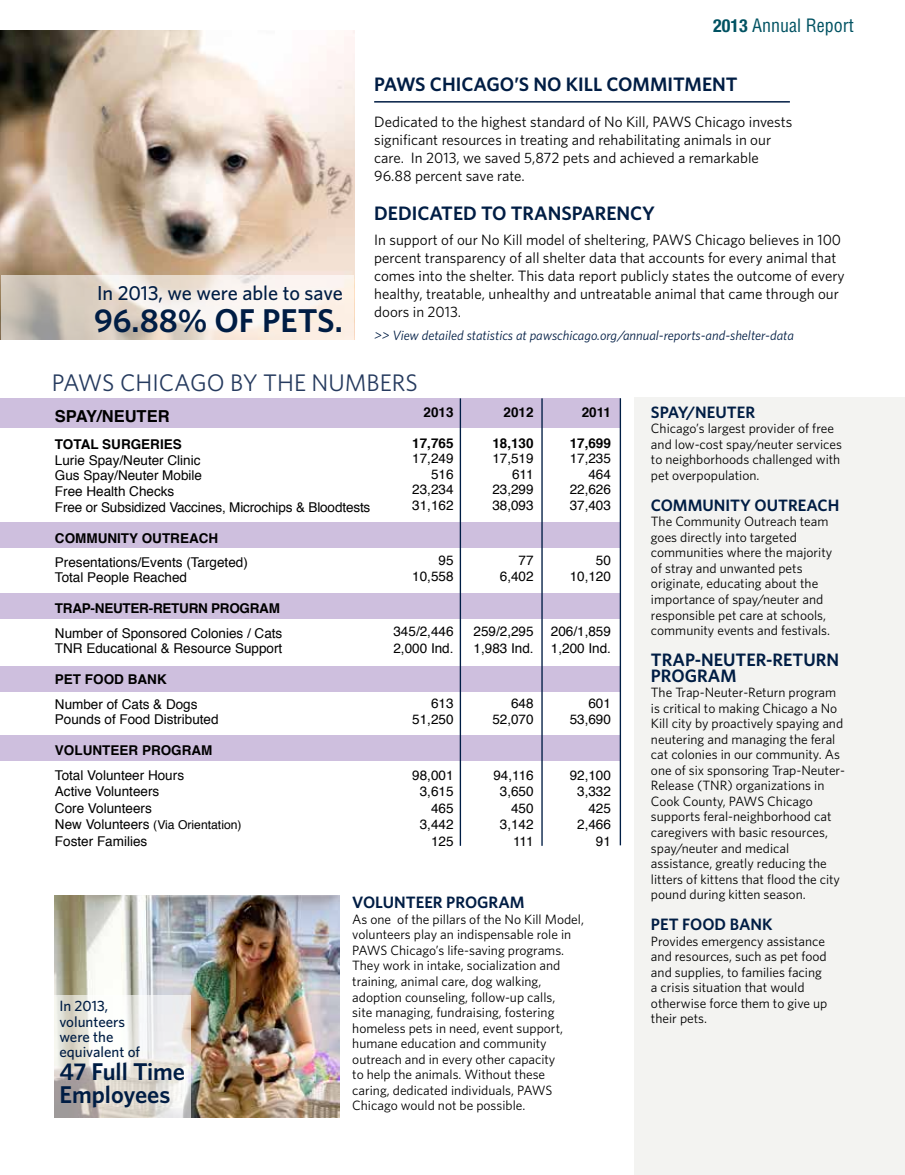
<style>
.page{position:relative;width:905px;height:1175px;background:#fff}
.page>*{position:absolute;margin:0;border:0;box-sizing:border-box;transform-origin:0 0}
.t1{font:600 33px "Whitney";color:#001d44}
.t2{font:600 24.3px/23.2px "Whitney";color:#001d44}
.t3{font:24px "Whitney";color:#253a5e}
.t4{font:500 20.25px "Whitney";color:#001d44}
.t5{font:600 19.5px "Whitney";color:#001d44}
.t6{font:600 18px/15.5px "Whitney";color:#001d44}
.t7{font:condensed 18px "Helvetica";color:#005262}
.t8{font:600 16.5px "Whitney";color:#001d44}
.t9{font:700 16.5px "Helvetica";color:#000}
.t10{font:15px/18px "Whitney";color:#000}
.t11{font:500 14.85px/15.1px "Whitney";color:#001d44}
.t12{font:13.5px/15.5px "Whitney";color:#000}
.t13{font:13.5px/16.5px "Helvetica";color:#000;text-align:right}
.t14{font:700 13.5px "Helvetica";color:#000}
.t15{font:italic 13.5px "Whitney";color:#001d44}
.t16{font:12.15px "Helvetica";color:#000}
.s1{font-family:"Helvetica Neue";font-weight:700}
.s2{font-size:13.5px}
</style>
<div class="page">
<div style="left:634px;top:397px;width:270px;height:777px;background:#f3f3f1"></div>
<div style="left:0;top:594px;width:620px;height:25px;background:#cebfde"></div>
<div style="left:0;top:398px;width:620px;height:30px;background:#cebfde"></div>
<div style="left:0;top:666px;width:620px;height:25px;background:#cebfde"></div>
<div style="left:0;top:735px;width:620px;height:25px;background:#cebfde"></div>
<div style="left:0;top:522px;width:620px;height:25px;background:#cebfde"></div>
<hr style="left:459px;top:398px;width:2px;height:447px;background:#001d44">
<hr style="left:619px;top:398px;width:2px;height:447px;background:#001d44">
<hr style="left:541px;top:398px;width:1px;height:447px;background:#001d44">
<img style="left:0;top:30px;width:354px;height:309px">
<hr style="left:374px;top:101px;width:415px;height:2px;background:#001d44">
<img style="left:54px;top:895px;width:285px;height:222px">
<svg style="left:1px;top:275px;width:352px;height:65px"></svg>
<svg style="left:54px;top:995px;width:136px;height:122px"></svg>
<h3 class="t7" style="left:713px;top:14px;width:142px"><span class="s1">2013</span> Annual Report</h3>
<h3 class="t4" style="left:97px;top:280px;width:247px">In 2013, we were able to save</h3>
<h1 class="t1" style="left:94px;top:298px;width:250px">96.88% OF PETS.</h1>
<h3 class="t5" style="left:374px;top:72px;width:351px">PAWS CH ICAGO’S NO KILL COMMITMENT</h3>
<p class="t10" style="left:374px;top:113px;width:419px">Dedicated to the highest standard of No Kill, PAWS Chicago invests significant resources in treating and rehabilitating animals in our care. In 2013, we saved 5,872 pets and achieved a remarkable 96.88 percent save rate.</p>
<h3 class="t5" style="left:374px;top:200px;width:282px">DEDICATED TO TRANSPARENCY</h3>
<p class="t10" style="left:374px;top:230px;width:472px">In support of our No Kill model of sheltering, PAWS Chicago believes in 100 percent transparency of all shelter data that accounts for every animal that comes into the shelter. This data report publicly states the outcome of every healthy, treatable, unhealthy and untreatable animal that came through our doors in 2013.</p>
<p class="t15" style="left:374px;top:326px;width:421px">&gt;&gt; View detailed statistics at pawschicago.org/annual-reports-and-shelter-data</p>
<h3 class="t3" style="left:52px;top:366px;width:99px">PAWS Chicago</h3>
<h3 class="t3" style="left:230px;top:366px;width:186px">By the Numbers</h3>
<p class="t9" style="left:55px;top:403px;width:71px">SPAY/NEUTER</p>
<p class="t14" style="left:55px;top:434px;width:18px">TOTAL</p>
<p class="t14" style="left:102px;top:434px;width:19px">SURGERIES</p>
<p class="t13" style="left:55px;top:453px;width:317px;line-height:15.5px;text-align:left">Lurie Spay/Neuter Clinic<br>Gus Spay/Neuter Mobile<br>Free Health Checks<br>Free or Subsidized Vaccines, Microchips &amp; Bloodtests</p>
<p class="t14" style="left:55px;top:527px;width:165px">COMMUNITY OUTREACH</p>
<p class="t13" style="left:55px;top:555px;width:194px;line-height:15.6px;text-align:left">Presentations/Events (Targeted)<br>Total People Reached</p>
<p class="t14" style="left:55px;top:598px;width:59px">TRAP-NEUTER</p>
<p class="t14" style="left:149px;top:598px;width:24px">-RETURN</p>
<p class="t14" style="left:211px;top:598px;width:20px">PROGRAM</p>
<p class="t13" style="left:55px;top:625px;width:229px;line-height:15.6px;text-align:left">Number of Sponsored Colonies / Cats<br>TNR Educational &amp; Resource Support</p>
<p class="t14" style="left:55px;top:668px;width:50px">PET FOOD</p>
<p class="t14" style="left:128px;top:668px;width:40px">BAN K</p>
<p class="t13" style="left:55px;top:696px;width:165px;line-height:15.6px;text-align:left">Number of Cats &amp; Dogs<br>Pounds of Food Distributed</p>
<p class="t14" style="left:55px;top:739px;width:159px">VOLUNTEER PROGRAM</p>
<p class="t13" style="left:55px;top:767px;width:131px;text-align:left">Total Volunteer Hours<br>Active Volunteers<br>Core Volunteers</p>
<p class="t16" style="left:55px;top:815px;width:188px"><span class="s2">New Volunteers</span> (Via Orientation)</p>
<p class="t13" style="left:55px;top:833px;width:94px">Foster Families</p>
<p class="t14" style="left:423px;top:401px;width:32px">2013</p>
<p class="t14" style="left:412px;top:432px;width:43px">17,765</p>
<p class="t13" style="left:412px;top:451px;width:43px;line-height:15.5px">17,249<br>516<br>23,234<br>31,162</p>
<p class="t14" style="left:503px;top:401px;width:32px">2012</p>
<p class="t14" style="left:492px;top:432px;width:43px">18,130</p>
<p class="t13" style="left:492px;top:451px;width:43px;line-height:15.5px">17,519<br>611<br>23,299<br>38,093</p>
<p class="t14" style="left:581px;top:401px;width:31px">2011</p>
<p class="t14" style="left:569px;top:432px;width:43px">17,699</p>
<p class="t13" style="left:569px;top:451px;width:43px;line-height:15.6px">17,235<br>464<br>22,626<br>37,403</p>
<p class="t13" style="left:412px;top:553px;width:43px;line-height:15.6px">95<br>10,558</p>
<p class="t13" style="left:500px;top:553px;width:35px;line-height:15.6px">77<br>6,402</p>
<p class="t13" style="left:569px;top:553px;width:43px;line-height:15.6px">50<br>10,120</p>
<p class="t13" style="left:393px;top:623px;width:62px;text-align:left">345/2,446<br>2,000 Ind.</p>
<p class="t13" style="left:473px;top:623px;width:62px;text-align:left">259/2,295<br>1,983 Ind.</p>
<p class="t13" style="left:551px;top:623px;width:62px;text-align:left">206/1,859<br>1,200 Ind.</p>
<p class="t13" style="left:412px;top:695px;width:43px">613<br>51,250</p>
<p class="t13" style="left:492px;top:695px;width:43px">648<br>52,070</p>
<p class="t13" style="left:569px;top:695px;width:43px">601<br>53,690</p>
<p class="t13" style="left:412px;top:767px;width:43px">98,001<br>3,615<br>465<br>3,442<br>125</p>
<p class="t13" style="left:493px;top:767px;width:42px">94,116<br>3,650<br>450<br>3,142<br>111</p>
<p class="t13" style="left:569px;top:767px;width:43px">92,100<br>3,332<br>425<br>2,466<br>91</p>
<p class="t11" style="left:59px;top:998px;width:82px">In 2013, volunteers were the equivalent of</p>
<h2 class="t2" style="left:59px;top:1059px;width:127px">47 FULL TIME<br>EMPLOYEES</h2>
<p class="t8" style="left:352px;top:891px;width:174px">VOLUNTEER PROGRAM</p>
<p class="t12" style="left:352px;top:911px;width:233px">As one of the pillars of the No Kill Model, volunteers play an indispensable role in PAWS Chicago’s life-saving programs.<br>They work in intake, socialization and training, animal care, dog walking, adoption counseling, follow-up calls,<br>site managing, fundraising, fostering homeless pets in need, event support, humane education and community outreach and in every other capacity<br>to help the animals. Without these caring, dedicated individuals, PAWS Chicago would not be possible.</p>
<p class="t8" style="left:651px;top:401px;width:106px">SPAY/NEUTER</p>
<p class="t12" style="left:651px;top:420px;width:192px">Chicago’s largest provider of free and low-cost spay/neuter services to neighborhoods challenged with pet overpopulation.</p>
<p class="t8" style="left:651px;top:494px;width:187px">COMMUNITY OUTREACH</p>
<p class="t12" style="left:651px;top:513px;width:183px">The Community Outreach team goes directly into targeted communities where the majority of stray and unwanted pets originate, educating about the importance of spay/neuter and responsible pet care at schools, community events and festivals.</p>
<h3 class="t6" style="left:651px;top:652px;width:187px">TRAP-NEUTER-RETURN<br>PROGRAM</h3>
<p class="t12" style="left:651px;top:684px;width:195px">The Trap-Neuter-Return program is critical to making Chicago a No<br>Kill city by proactively spaying and neutering and managing the feral cat colonies in our community. As one of six sponsoring Trap-Neuter-<br>Release (TNR) organizations in<br>Cook County, PAWS Chicago supports feral-neighborhood cat caregivers with basic resources, spay/neuter and medical assistance, greatly reducing the litters of kittens that flood the city pound during kitten season.</p>
<p class="t8" style="left:651px;top:913px;width:111px">PET FOOD BANK</p>
<p class="t12" style="left:651px;top:932px;width:178px">Provides emergency assistance and resources, such as pet food and supplies, to families facing a crisis situation that would otherwise force them to give up their pets.</p>
</div>
